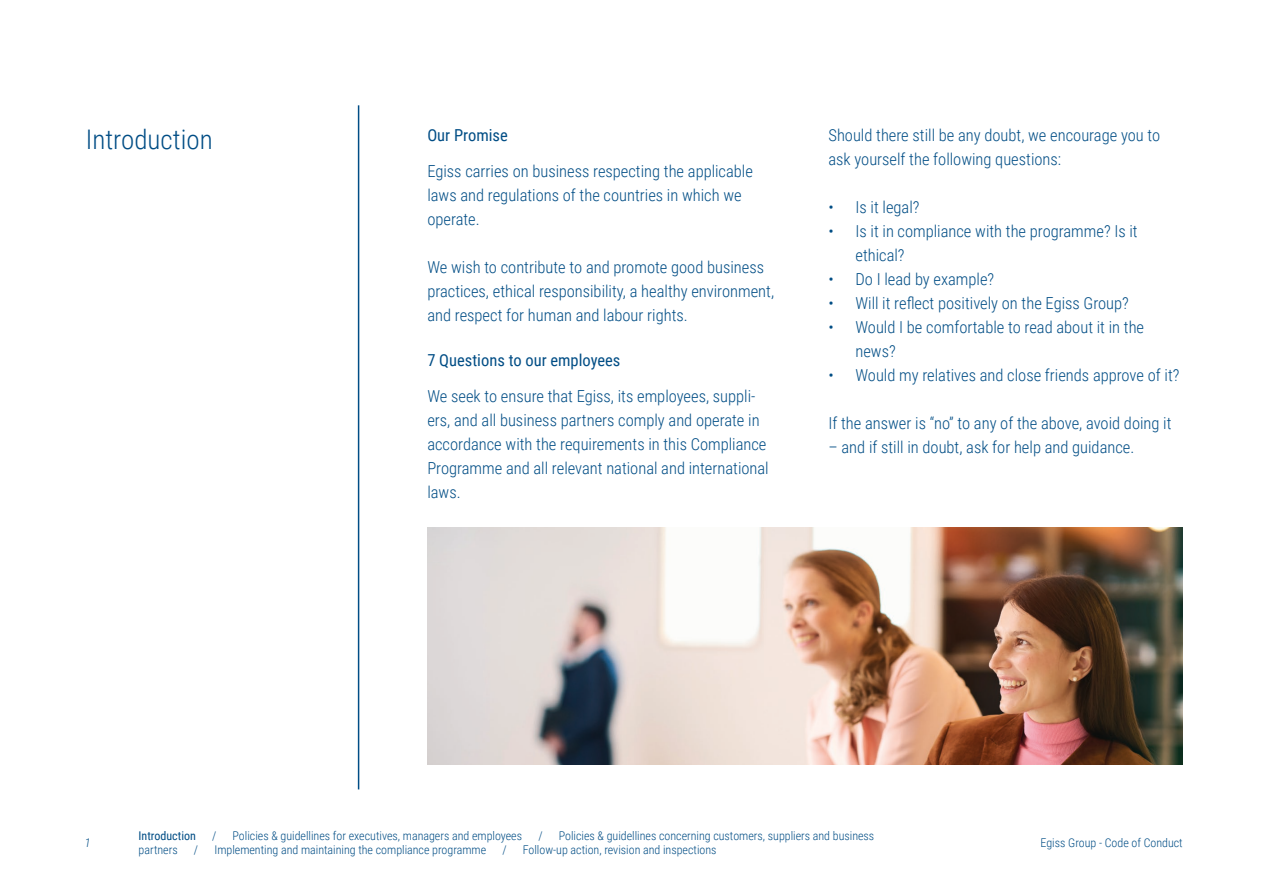
<style>
.page{position:relative;width:1263px;height:893px;background:#fff}
.page>*{position:absolute;margin:0;border:0;box-sizing:border-box;transform-origin:0 0}
.t1{font:300 27px "Roboto Condensed";color:#004d85}
.t2{font:300 16.5px/24px "Roboto Condensed";color:#004d85}
.t3{font:16.5px "Roboto Condensed";color:#004d85}
.t4{font:300 12px "Roboto Condensed";color:#004d85}
.t5{font:12px "Roboto Condensed";color:#004d85}
.t6{font:italic 300 12px "Roboto Condensed";color:#004d85}
</style>
<div class="page">
<hr style="left:358px;top:105px;width:1px;height:684px;background:#004d85">
<img style="left:427px;top:528px;width:756px;height:236px">
<p class="t1" style="left:86px;top:120px;width:128px">Introduction</p>
<p class="t3" style="left:427px;top:123px;width:82px">Our Promise</p>
<p class="t2" style="left:427px;top:158px;width:327px">Egiss carries on business respecting the applicable laws and regulations of the countries in which we operate.</p>
<p class="t2" style="left:427px;top:254px;width:348px">We wish to contribute to and promote good business practices, ethical responsibility, a healthy environment, and respect for human and labour rights.</p>
<p class="t3" style="left:427px;top:348px;width:195px">7 Questions to our employees</p>
<p class="t2" style="left:427px;top:383px;width:343px">We seek to ensure that Egiss, its employees, suppli&shy;ers, and all business partners comply and operate in accordance with the requirements in this Compliance Programme and all relevant national and international laws.</p>
<p class="t2" style="left:828px;top:122px;width:333px">Should there still be any doubt, we encourage you to ask yourself the following questions:</p>
<p class="t2" style="left:828px;top:194px;width:93px">• Is it legal?</p>
<p class="t2" style="left:855px;top:218px;width:284px;text-indent:-27px">• Is it in compliance with the programme? Is it ethical?</p>
<p class="t2" style="left:828px;top:266px;width:167px">• Do I lead by example?</p>
<p class="t2" style="left:828px;top:290px;width:302px">• Will it reflect positively on the Egiss Group?</p>
<p class="t2" style="left:855px;top:314px;width:290px;text-indent:-27px">• Would I be comfortable to read about it in the news?</p>
<p class="t2" style="left:828px;top:362px;width:352px">• Would my relatives and close friends approve of it?</p>
<p class="t2" style="left:828px;top:410px;width:344px">If the answer is “no” to any of the above, avoid doing it</p>
<p class="t2" style="left:828px;top:434px;width:307px">– and if still in doubt, ask for help and guidance.</p>
<p class="t6" style="left:85px;top:834px;width:7px">1</p>
<p class="t5" style="left:139px;top:827px;width:59px">Introduction</p>
<p class="t4" style="left:212px;top:827px;width:6px">/</p>
<p class="t4" style="left:233px;top:827px;width:291px">Policies &amp; guidellines for executives, managers and employees</p>
<p class="t4" style="left:538px;top:827px;width:6px">/</p>
<p class="t4" style="left:559px;top:827px;width:317px">Policies &amp; guidellines concerning customers, suppliers and business</p>
<p class="t4" style="left:139px;top:841px;width:41px">partners</p>
<p class="t4" style="left:194px;top:841px;width:6px">/</p>
<p class="t4" style="left:214px;top:841px;width:273px">Implementing and maintaining the compliance programme</p>
<p class="t4" style="left:502px;top:841px;width:6px">/</p>
<p class="t4" style="left:523px;top:841px;width:195px">Follow-up action, revision and inspections</p>
<p class="t4" style="left:1040px;top:834px;width:144px">Egiss Group - Code of Conduct</p>
</div>
